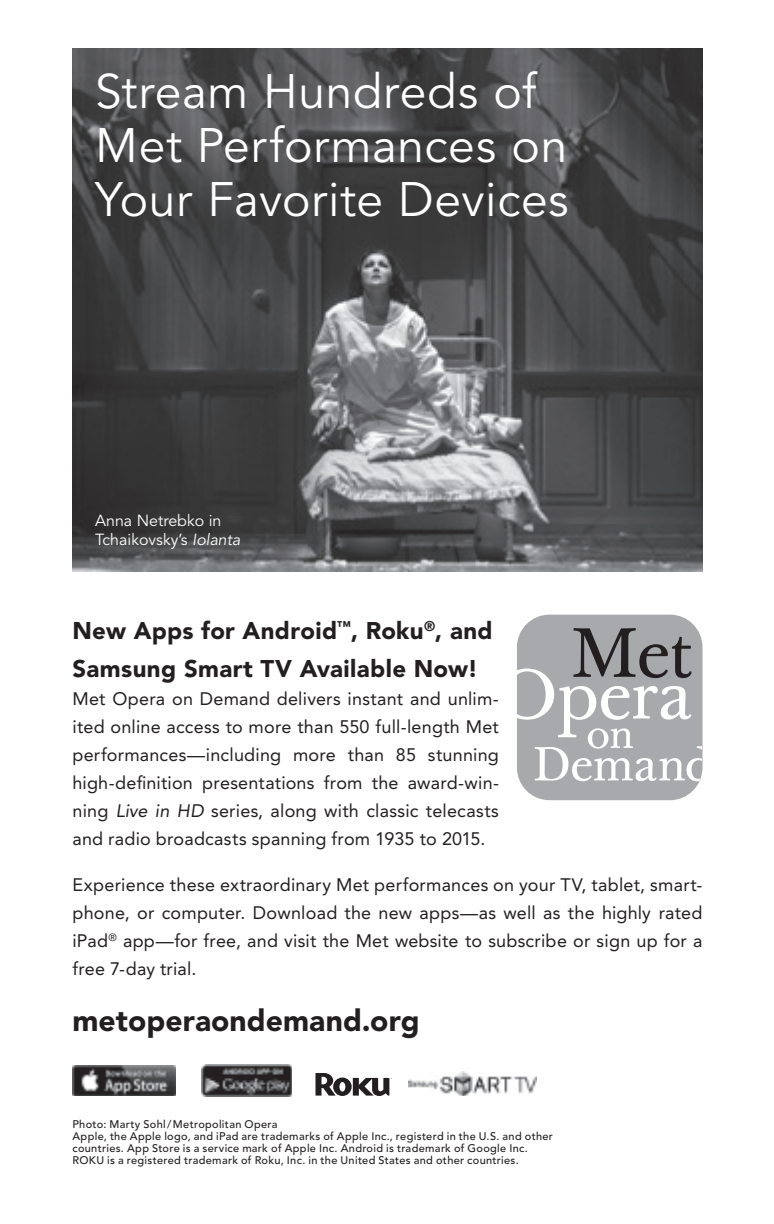
<style>
.page{position:relative;width:774px;height:1224px;background:#fff}
.page>*{position:absolute;margin:0;border:0;box-sizing:border-box;transform-origin:0 0}
.t1{font:48px/54px "Avenir";letter-spacing:.01em;color:#fff}
.t2{font:900 30px "Avenir";color:#231f20}
.t3{font:900 24px/38px "Avenir";letter-spacing:.015em;color:#231f20}
.t4{font:18px/28px "Avenir";letter-spacing:.01em;color:#231f20;text-align:justify}
.t5{font:16px/19.2px "Avenir";color:#fff}
.t6{font:500 11px/12px "Avenir";letter-spacing:.03em;color:#231f20}
.s1{font-style:italic}
</style>
<div class="page">
<div style="left:517px;top:615px;width:185px;height:185px;background:#a8a9ad;border-radius:33px"></div>
<svg style="left:517px;top:628px;width:185px;height:153px"></svg>
<img style="left:202px;top:1065px;width:90px;height:31px">
<img style="left:72px;top:1065px;width:103px;height:31px">
<img style="left:408px;top:1072px;width:128px;height:24px">
<img style="left:72px;top:48px;width:630px;height:523px">
<svg style="left:316px;top:1073px;width:76px;height:23px"></svg>
<p class="t1" style="left:95px;top:66px;width:475px">Stream Hundreds of<br>Met Performances on<br>Your Favorite Devices</p>
<p class="t5" style="left:95px;top:511px;width:147px">Anna Netrebko in<br>Tchaikovsky’s <span class="s1">Iolanta</span></p>
<p class="t3" style="left:72px;top:612px;width:422px">New Apps for Android<sup>™</sup>, Roku<sup>®</sup>, and<br>Samsung Smart TV Available Now!</p>
<p class="t4" style="left:72px;top:685px;width:428px">Met Opera on Demand delivers instant and unlim&shy;ited online access to more than 550 full-length Met performances—including more than 85 stunning high-definition presentations from the award-win&shy;ning <span class="s1">Live in HD</span> series, along with classic telecasts and radio broadcasts spanning from 1935 to 2015.</p>
<p class="t4" style="left:73px;top:871px;width:632px">Experience these extraordinary Met performances on your TV, tablet, smart&shy;phone, or computer. Download the new apps—as well as the highly rated iPad<sup>®</sup> app—for free, and visit the Met website to subscribe or sign up for a free 7-day trial.</p>
<p class="t2" style="left:72px;top:1003px;width:349px">metoperaondemand.org</p>
<p class="t6" style="left:72px;top:1118px;width:482px">Photo: Marty Sohl/ Metropolitan Opera<br>Apple, the Apple logo, and iPad are trademarks of Apple Inc., registerd in the U.S. and other countries. App Store is a service mark of Apple Inc. Android is trademark of Google Inc.<br>ROKU is a registered trademark of Roku, Inc. in the United States and other countries.</p>
</div>
